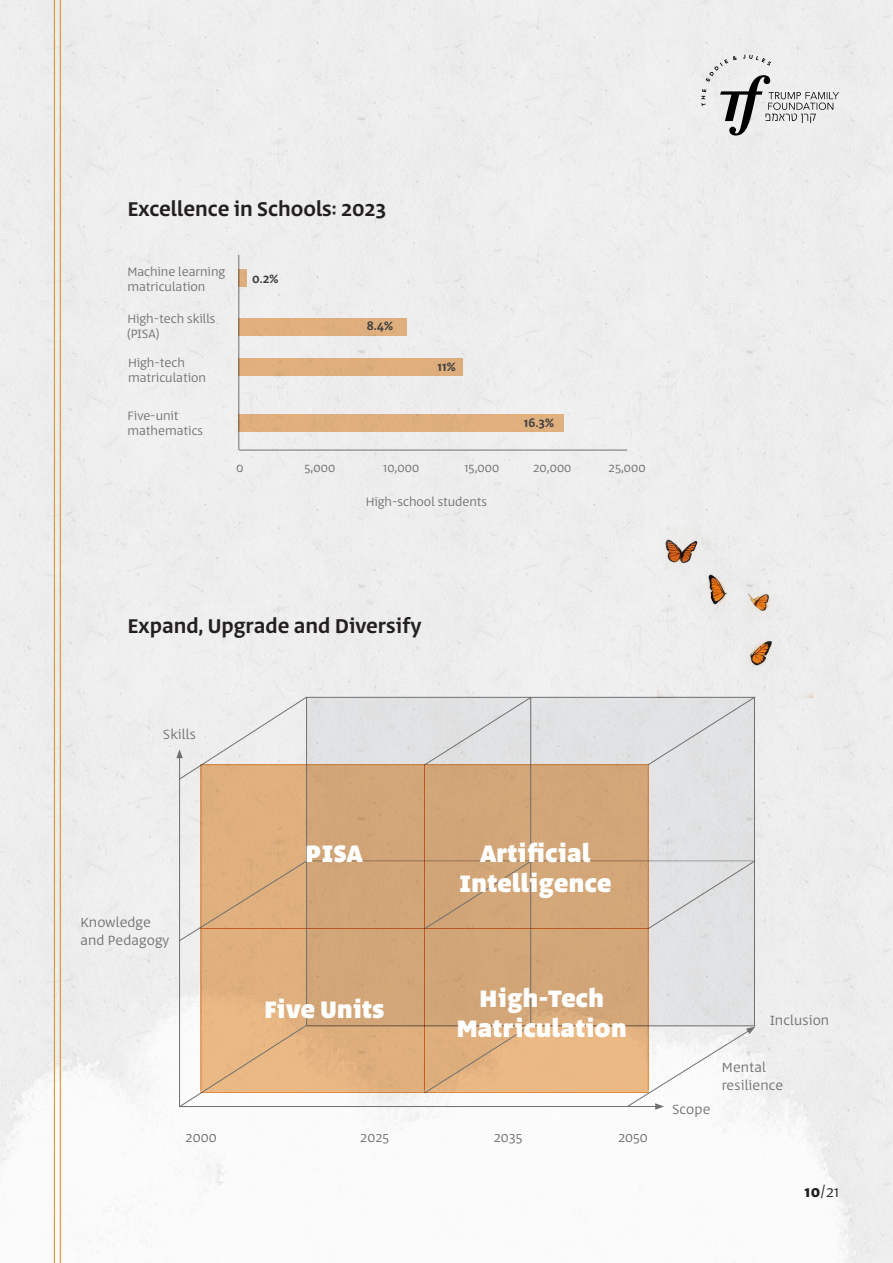
<style>
.page{position:relative;width:893px;height:1263px;background:#fff}
.page>*{position:absolute;margin:0;border:0;box-sizing:border-box;transform-origin:0 0}
.t1{font:900 27px "Abraham";letter-spacing:.02em;color:#fff}
.t2{font:500 22.5px "Abraham";color:#231f20}
.t3{font:300 16.5px "Abraham";color:#231f20}
.t4{font:300 15px "Abraham";letter-spacing:.01em;color:#707070}
.t5{font:300 13.65px/15px "Abraham";color:#707070}
.t6{font:500 13.65px "Abraham";color:#3e3e3f}
.s1{font-weight:700}
</style>
<div class="page">
<div style="left:0;top:0;width:893px;height:922px;background:#eee"></div>
<img style="left:0;top:922px;width:893px;height:341px">
<div style="left:530px;top:697px;width:224px;height:165px;background:#e1e2e3"></div>
<div style="left:307px;top:697px;width:224px;height:165px;background:#e1e2e3"></div>
<div style="left:179px;top:697px;width:128px;height:58px;background:#eee"></div>
<svg style="left:439px;top:698px;width:92px;height:57px"></svg>
<hr style="left:307px;top:697px;width:448px;height:1px;background:#707070">
<svg style="left:179px;top:755px;width:448px;height:352px;background:#d9b085"></svg>
<svg style="left:176px;top:749px;width:7px;height:9px"></svg>
<svg style="left:627px;top:697px;width:128px;height:413px"></svg>
<img style="left:658px;top:527px;width:155px;height:170px">
<hr style="left:54px;top:0;width:1px;height:1263px;background:#e0861d">
<hr style="left:60px;top:0;width:1px;height:1263px;background:#e0861d">
<svg style="left:701px;top:55px;width:138px;height:81px"></svg>
<hr style="left:239px;top:255px;width:1px;height:194px;background:#707070">
<hr style="left:239px;top:450px;width:388px;height:1px;background:#707070">
<div style="left:239px;top:269px;width:8px;height:18px;background:#deae7d"></div>
<div style="left:239px;top:318px;width:168px;height:18px;background:#dfaf7e"></div>
<div style="left:239px;top:358px;width:224px;height:18px;background:#deae7d"></div>
<div style="left:239px;top:414px;width:325px;height:18px;background:#dfaf7e"></div>
<svg style="left:237px;top:464px;width:6px;height:8px"></svg>
<p class="t2" style="left:127px;top:193px;width:260px">Excellence in Schools: 2023</p>
<p class="t5" style="left:127px;top:265px;width:99px">Machine learning matriculation</p>
<p class="t5" style="left:127px;top:312px;width:90px">High-tech skills (PISA(</p>
<p class="t5" style="left:128px;top:356px;width:80px">High-tech matriculation</p>
<p class="t5" style="left:127px;top:408px;width:77px">Five-unit mathematics</p>
<p class="t6" style="left:252px;top:269px;width:28px">0.2%</p>
<p class="t5" style="left:305px;top:460px;width:32px">5,000</p>
<p class="t6" style="left:367px;top:317px;width:28px">8.4%</p>
<p class="t5" style="left:383px;top:460px;width:38px">10,000</p>
<p class="t6" style="left:437px;top:357px;width:20px">11%</p>
<p class="t5" style="left:464px;top:460px;width:36px">15,000</p>
<p class="t5" style="left:366px;top:494px;width:123px">High-school students</p>
<p class="t6" style="left:524px;top:413px;width:32px">16.3%</p>
<p class="t5" style="left:533px;top:460px;width:40px">20,000</p>
<p class="t5" style="left:608px;top:460px;width:39px">25,000</p>
<p class="t2" style="left:127px;top:610px;width:296px">Expand, Upgrade and Diversify</p>
<p class="t4" style="left:163px;top:724px;width:35px">Skills</p>
<p class="t4" style="left:80px;top:912px;width:72px">Knowledge</p>
<p class="t4" style="left:80px;top:930px;width:90px">and Pedagogy</p>
<p class="t4" style="left:186px;top:1126px;width:33px">2000</p>
<p class="t1" style="left:305px;top:836px;width:59px">PISA</p>
<p class="t1" style="left:264px;top:993px;width:122px">Five Units</p>
<p class="t4" style="left:360px;top:1126px;width:30px">2025</p>
<p class="t1" style="left:480px;top:836px;width:111px">Artificial</p>
<p class="t1" style="left:459px;top:866px;width:153px">Intelligence</p>
<p class="t1" style="left:479px;top:981px;width:126px">High-Tech</p>
<p class="t1" style="left:456px;top:1011px;width:172px">Matriculation</p>
<p class="t4" style="left:494px;top:1126px;width:30px">2035</p>
<p class="t4" style="left:618px;top:1126px;width:31px">2050</p>
<p class="t4" style="left:770px;top:1010px;width:61px">Inclusion</p>
<p class="t4" style="left:672px;top:1099px;width:40px">Scope</p>
<p class="t4" style="left:722px;top:1057px;width:46px">Mental</p>
<p class="t4" style="left:722px;top:1075px;width:63px">resilience</p>
<p class="t3" style="left:804px;top:1181px;width:36px"><span class="s1">10</span>/21</p>
</div>
